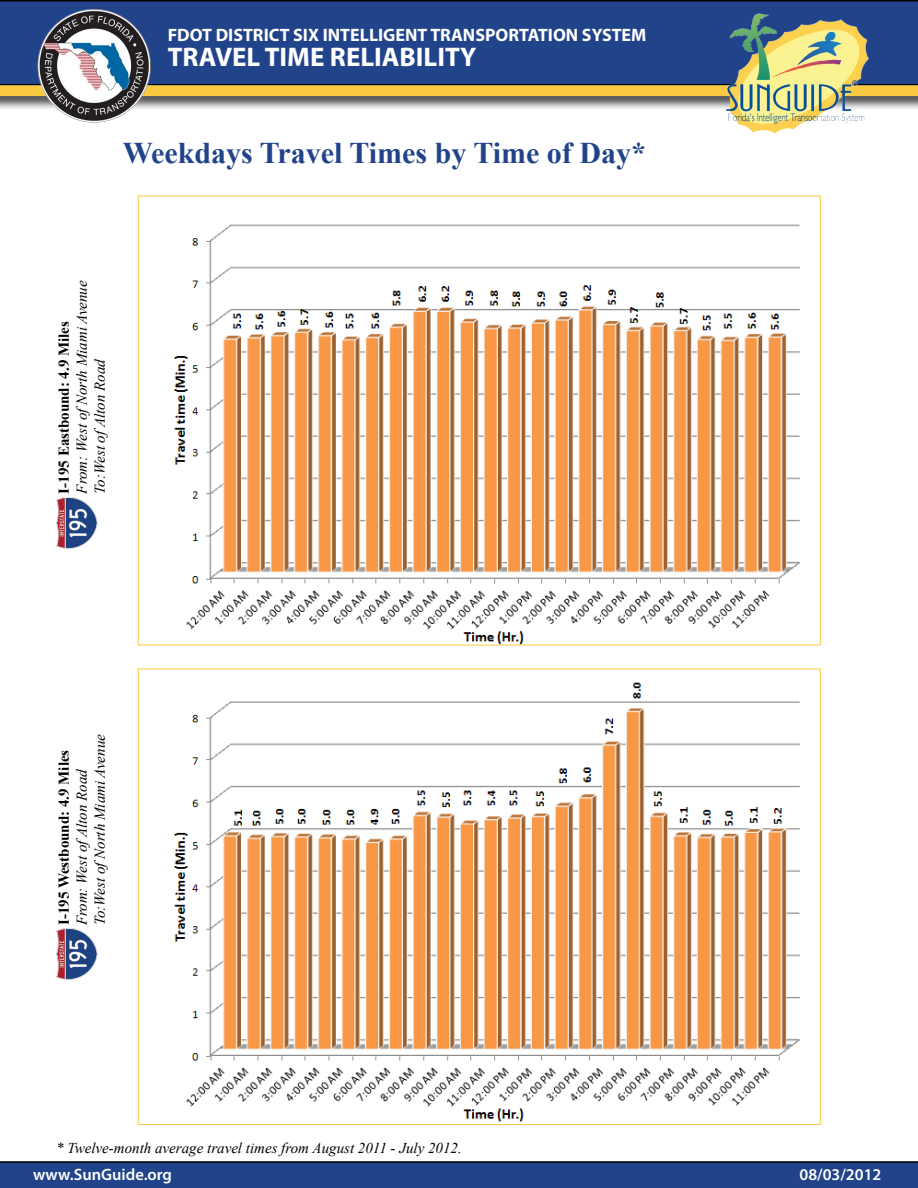
<style>
.page{position:relative;width:918px;height:1188px;background:#fff}
.page>*{position:absolute;margin:0;border:0;box-sizing:border-box;transform-origin:0 0}
.t1{font:700 30px "Times New Roman";color:#20438a}
.t2{font:700 27px "Myriad Pro";color:#fff}
.t3{font:700 18px "Myriad Pro";color:#fff}
.t4{font:600 16.5px "Myriad Pro";color:#fff}
.t5{font:italic 15px/18px "Times New Roman";color:#000}
.t6{font:700 15px "Times New Roman";color:#000}
</style>
<div class="page">
<div style="left:0;top:0;width:918px;height:84px;background:#20438a"></div>
<div style="left:0;top:84px;width:918px;height:27px;background:#000;opacity:.75"></div>
<div style="left:0;top:86px;width:918px;height:10px;background:#faca42"></div>
<img style="left:37px;top:10px;width:113px;height:112px">
<img style="left:715px;top:10px;width:166px;height:124px">
<svg style="left:0;top:1161px;width:918px;height:27px;background:#204083"></svg>
<img style="left:57px;top:497px;width:41px;height:51px">
<img style="left:57px;top:928px;width:41px;height:51px">
<img style="left:173px;top:224px;width:627px;height:420px">
<img style="left:173px;top:682px;width:627px;height:440px">
<p class="t3" style="left:168px;top:23px;width:480px">FDOT DISTRICT SIX INTELLIGENT TRANSPORTATION SYSTEM</p>
<h2 class="t2" style="left:168px;top:40px;width:310px">TRAVEL TIME RELIABILITY</h2>
<h1 class="t1" style="left:123px;top:132px;width:525px">Weekdays Travel Times by Time of Day*</h1>
<p class="t5" style="left:72px;top:494px;width:215px;rotate:-90deg">From: West ofNorth Miami Avenue<br>To:West ofAlton Road</p>
<p class="t6" style="left:53px;top:494px;width:174px;rotate:-90deg">I-195 Eastbound: 4.9 Miles</p>
<p class="t5" style="left:72px;top:925px;width:193px;rotate:-90deg">From: West ofAlton Road<br>To:West ofNorth Miami Avenue</p>
<p class="t6" style="left:53px;top:925px;width:177px;rotate:-90deg">I-195 Westbound: 4.9 Miles</p>
<p class="t5" style="left:56px;top:1138px;width:407px">* Twelve-month average travel times from August 2011 - July 2012.</p>
<p class="t4" style="left:33px;top:1164px;width:141px">www.SunGuide.org</p>
<p class="t4" style="left:800px;top:1164px;width:83px">08/03/2012</p>
</div>
